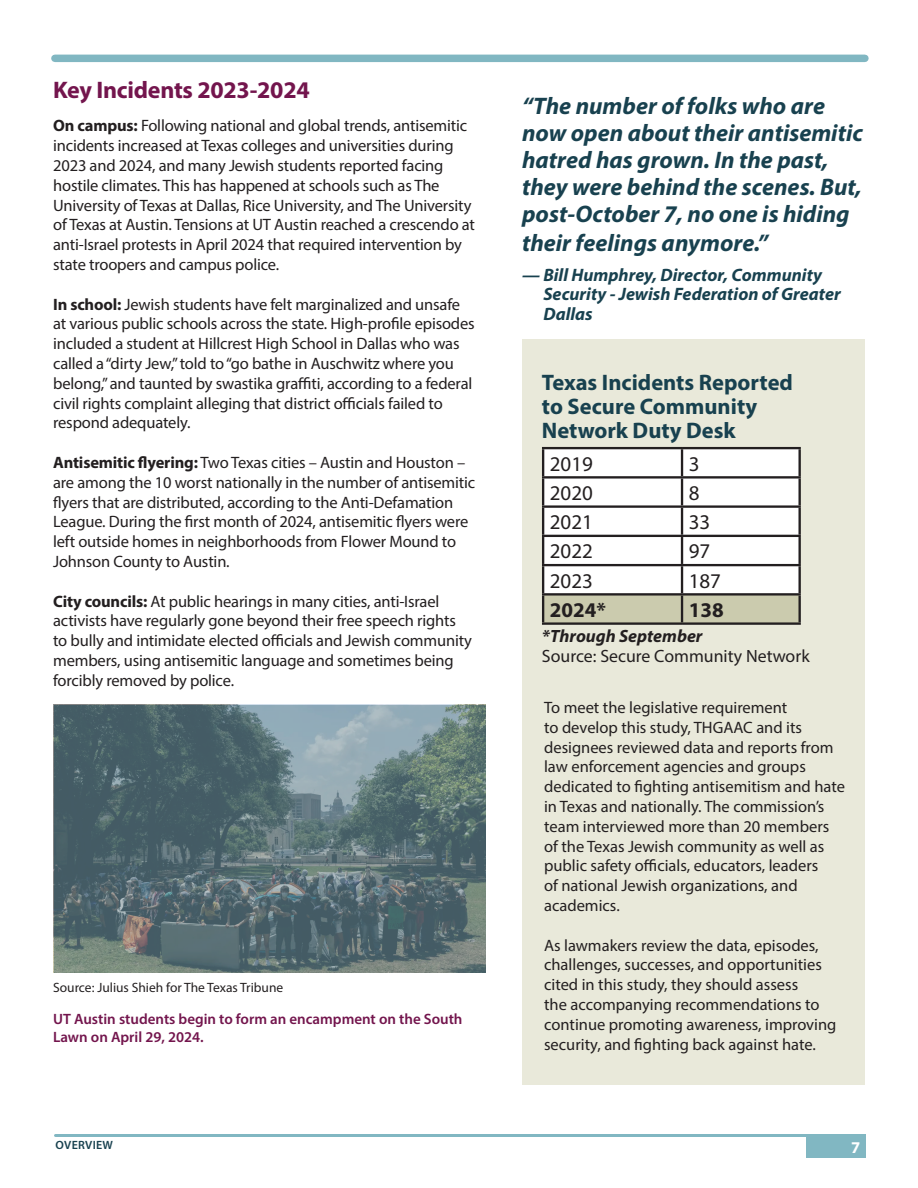
<style>
.page{position:relative;width:918px;height:1188px;background:#fff}
.page>*{position:absolute;margin:0;border:0;box-sizing:border-box;transform-origin:0 0}
.t1{font:italic 700 24px/27.3px "Myriad Pro";color:#18414f}
.t2{font:700 24px "Myriad Pro";letter-spacing:-.01em;color:#73154d}
.t3{font:700 22.5px/24px "Myriad Pro";color:#18414f}
.t4{font:21px "Myriad Pro";color:#231f20}
.t5{font:700 21px "Myriad Pro";color:#231f20}
.t6{font:italic 700 18px/19.5px "Myriad Pro";color:#18414f}
.t7{font:17.85px "Myriad Pro";color:#231f20}
.t8{font:italic 700 17.85px "Myriad Pro";color:#231f20}
.t9{font:16.5px/19.8px "Myriad Pro";letter-spacing:-.01em;color:#231f20}
.t10{font:700 16.5px "Myriad Pro";color:#fff}
.t11{font:600 15px/18px "Myriad Pro";color:#73154d}
.t12{font:13.5px "Myriad Pro";color:#231f20}
.t13{font:600 12px "Myriad Pro";letter-spacing:.02em;color:#18414f}
.s1{font-weight:700}
</style>
<div class="page">
<div style="left:523px;top:339px;width:342px;height:746px;background:#e9e9da"></div>
<div style="left:55px;top:55px;width:810px;height:7px;background:#81b7c2"></div>
<svg style="left:544px;top:449px;width:254px;height:173px"></svg>
<hr style="left:542px;top:447px;width:140px;height:2px;background:#231f20">
<hr style="left:542px;top:449px;width:2px;height:27px;background:#231f20">
<hr style="left:682px;top:447px;width:119px;height:2px;background:#231f20">
<hr style="left:681px;top:449px;width:2px;height:27px;background:#231f20">
<hr style="left:798px;top:449px;width:3px;height:27px;background:#231f20">
<hr style="left:542px;top:476px;width:140px;height:3px;background:#231f20">
<hr style="left:542px;top:479px;width:2px;height:26px;background:#231f20">
<hr style="left:682px;top:476px;width:119px;height:3px;background:#231f20">
<hr style="left:681px;top:479px;width:2px;height:26px;background:#231f20">
<hr style="left:798px;top:479px;width:3px;height:26px;background:#231f20">
<hr style="left:542px;top:505px;width:140px;height:3px;background:#231f20">
<hr style="left:542px;top:508px;width:2px;height:27px;background:#231f20">
<hr style="left:682px;top:505px;width:119px;height:3px;background:#231f20">
<hr style="left:681px;top:508px;width:2px;height:27px;background:#231f20">
<hr style="left:798px;top:508px;width:3px;height:27px;background:#231f20">
<hr style="left:542px;top:535px;width:140px;height:2px;background:#231f20">
<hr style="left:542px;top:537px;width:2px;height:27px;background:#231f20">
<hr style="left:682px;top:535px;width:119px;height:2px;background:#231f20">
<hr style="left:681px;top:537px;width:2px;height:27px;background:#231f20">
<hr style="left:798px;top:537px;width:3px;height:27px;background:#231f20">
<hr style="left:542px;top:564px;width:140px;height:2px;background:#231f20">
<hr style="left:542px;top:566px;width:2px;height:27px;background:#231f20">
<hr style="left:682px;top:564px;width:119px;height:2px;background:#231f20">
<hr style="left:681px;top:566px;width:2px;height:27px;background:#231f20">
<hr style="left:798px;top:566px;width:3px;height:27px;background:#231f20">
<hr style="left:542px;top:593px;width:140px;height:3px;background:#231f20">
<hr style="left:542px;top:596px;width:2px;height:26px;background:#231f20">
<hr style="left:682px;top:593px;width:119px;height:3px;background:#231f20">
<hr style="left:681px;top:596px;width:2px;height:26px;background:#231f20">
<hr style="left:798px;top:596px;width:3px;height:26px;background:#231f20">
<hr style="left:542px;top:622px;width:140px;height:3px;background:#231f20">
<hr style="left:682px;top:622px;width:119px;height:3px;background:#231f20">
<img style="left:53px;top:705px;width:433px;height:268px">
<hr style="left:56px;top:1134px;width:806px;height:3px;background:#81b7c2">
<div style="left:807px;top:1134px;width:59px;height:24px;background:#81b7c2"></div>
<h1 class="t2" style="left:53px;top:74px;width:258px">Key Incidents 2023-2024</h1>
<p class="t9" style="left:53px;top:116px;width:423px"><span class="s1">On campus:</span> Following national and global trends, antisemitic incidents increased at Texas colleges and universities during 2023 and 2024, and many Jewish students reported facing hostile climates. This has happened at schools such as The University of Texas at Dallas, Rice University, and The University of Texas at Austin. Tensions at UT Austin reached a crescendo at anti-Israel protests in April 2024 that required intervention by state troopers and campus police.</p>
<p class="t9" style="left:53px;top:294px;width:423px"><span class="s1">In school:</span> Jewish students have felt marginalized and unsafe at various public schools across the state. High-profile episodes included a student at Hillcrest High School in Dallas who was called a “dirty Jew,” told to “go bathe in Auschwitz where you belong,” and taunted by swastika graffiti, according to a federal civil rights complaint alleging that district officials failed to respond adequately.</p>
<p class="t9" style="left:53px;top:452px;width:424px"><span class="s1">Antisemitic flyering:</span> Two Texas cities – Austin and Houston – are among the 10 worst nationally in the number of antisemitic flyers that are distributed, according to the Anti-Defamation League. During the first month of 2024, antisemitic flyers were left outside homes in neighborhoods from Flower Mound to Johnson County to Austin.</p>
<p class="t9" style="left:53px;top:591px;width:420px"><span class="s1">City councils:</span> At public hearings in many cities, anti-Israel activists have regularly gone beyond their free speech rights to bully and intimidate elected officials and Jewish community members, using antisemitic language and sometimes being forcibly removed by police.</p>
<p class="t12" style="left:53px;top:980px;width:232px">Source: Julius Shieh for The Texas Tribune</p>
<p class="t11" style="left:53px;top:1010px;width:411px">UT Austin students begin to form an encampment on the South<br>Lawn on April 29, 2024.</p>
<h1 class="t1" style="left:522px;top:92px;width:342px">“The number of folks who are now open about their antisemitic hatred has grown. In the past, they were behind the scenes. But, post-October 7, no one is hiding their feelings anymore.”</h1>
<p class="t6" style="left:543px;top:264px;width:299px;text-indent:-21px">— Bill Humphrey, Director, Community<br>Security - Jewish Federation of Greater<br>Dallas</p>
<h2 class="t3" style="left:542px;top:369px;width:253px">Texas Incidents Reported to Secure Community<br>Network Duty Desk</h2>
<p class="t4" style="left:550px;top:451px;width:45px">2019</p>
<p class="t4" style="left:689px;top:451px;width:12px">3</p>
<p class="t4" style="left:550px;top:480px;width:45px">2020</p>
<p class="t4" style="left:689px;top:480px;width:12px">8</p>
<p class="t4" style="left:550px;top:509px;width:45px">2021</p>
<p class="t4" style="left:689px;top:509px;width:23px">33</p>
<p class="t4" style="left:550px;top:538px;width:45px">2022</p>
<p class="t4" style="left:689px;top:538px;width:23px">97</p>
<p class="t4" style="left:550px;top:568px;width:45px">2023</p>
<p class="t4" style="left:689px;top:568px;width:34px">187</p>
<p class="t5" style="left:550px;top:596px;width:58px">2024*</p>
<p class="t5" style="left:689px;top:596px;width:36px">138</p>
<p class="t8" style="left:542px;top:625px;width:162px">*Through September</p>
<p class="t7" style="left:542px;top:645px;width:269px">Source: Secure Community Network</p>
<p class="t9" style="left:544px;top:697px;width:303px">To meet the legislative requirement<br>to develop this study, THGAAC and its designees reviewed data and reports from law enforcement agencies and groups dedicated to fighting antisemitism and hate in Texas and nationally. The commission’s team interviewed more than 20 members of the Texas Jewish community as well as public safety officials, educators, leaders<br>of national Jewish organizations, and academics.</p>
<p class="t9" style="left:544px;top:935px;width:294px">As lawmakers review the data, episodes, challenges, successes, and opportunities cited in this study, they should assess<br>the accompanying recommendations to continue promoting awareness, improving security, and fighting back against hate.</p>
<p class="t13" style="left:56px;top:1138px;width:59px">OVERVIEW</p>
<p class="t10" style="left:851px;top:1136px;width:11px">7</p>
</div>
